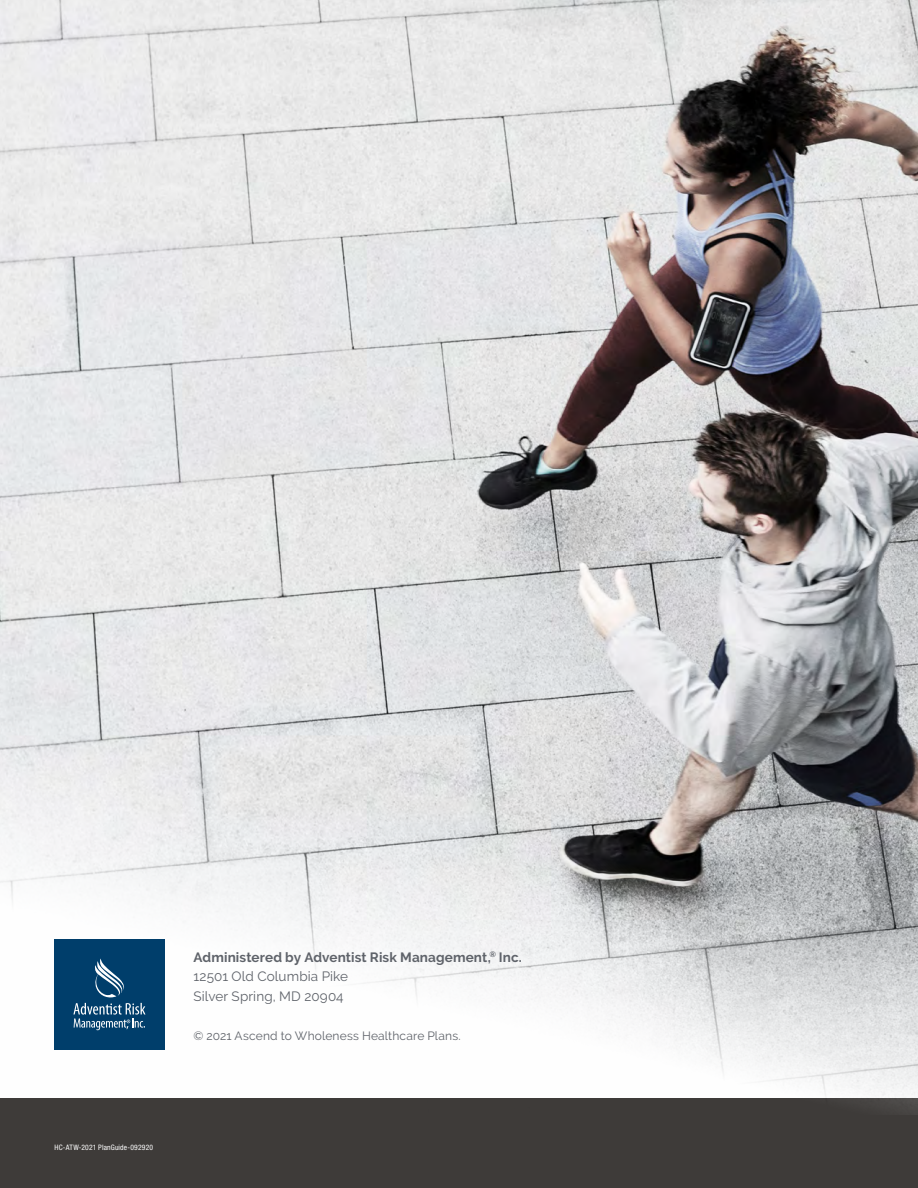
<style>
.page{position:relative;width:918px;height:1188px;background:#fff}
.page>*{position:absolute;margin:0;border:0;box-sizing:border-box;transform-origin:0 0}
.t1{font:700 13.5px/19.5px "Raleway";letter-spacing:.01em;color:#5f636a}
.t2{font:12px "Raleway";letter-spacing:.015em;color:#5f636a}
.t3{font:condensed 7.5px "Helvetica Neue LT Std";letter-spacing:.025em;color:#fff}
.s1{font-weight:400}
</style>
<div class="page">
<div style="left:0;top:1098px;width:918px;height:90px;background:#3e3b39"></div>
<img style="left:0;top:0;width:918px;height:1114px">
<div style="left:54px;top:939px;width:111px;height:111px;background:#003e6b"></div>
<svg style="left:73px;top:959px;width:72px;height:71px"></svg>
<p class="t1" style="left:194px;top:947px;width:330px">Administered by Adventist Risk Management,<sup>®</sup> Inc.<br><span class="s1">12501 Old Columbia Pike<br>Silver Spring, MD 20904</span></p>
<p class="t2" style="left:194px;top:1029px;width:269px">© 2021 Ascend to Wholeness Healthcare Plans.</p>
<p class="t3" style="left:54px;top:1143px;width:100px">HC-ATW-2021 PlanGuide-092920</p>
</div>
